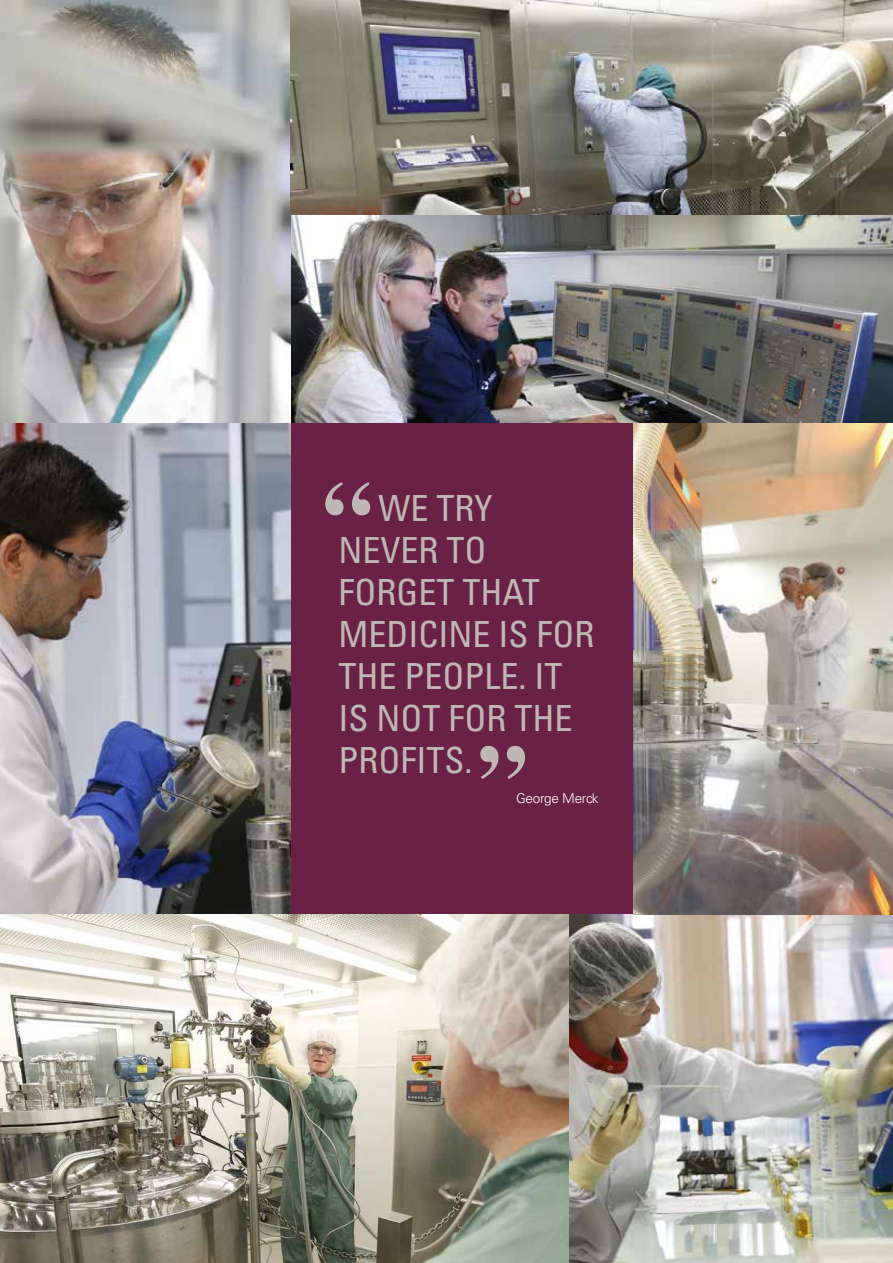
<style>
.page{position:relative;width:893px;height:1263px;background:#fff}
.page>*{position:absolute;margin:0;border:0;box-sizing:border-box;transform-origin:0 0}
.t1{font:700 99px "Times";color:#beb7b3}
.t2{font:condensed 36px/42px "Univers";color:#beb7b3}
.t3{font:300 13.5px "Univers";letter-spacing:-.02em;color:#fff}
</style>
<div class="page">
<img style="left:0;top:0;width:292px;height:914px">
<img style="left:290px;top:0;width:603px;height:424px">
<img style="left:0;top:914px;width:893px;height:349px">
<img style="left:633px;top:424px;width:260px;height:490px">
<div style="left:292px;top:424px;width:341px;height:490px;background:#692145"></div>
<h1 class="t1" style="left:322px;top:422px;width:51px">“</h1>
<p class="t2" style="left:338px;top:487px;width:258px;text-indent:40px">WE TRY<br>NEVER TO<br>FORGET THAT<br>MEDICINE IS FOR<br>THE PEOPLE. IT<br>IS NOT FOR THE<br>PROFITS.</p>
<p class="t3" style="left:516px;top:790px;width:84px">George Merck</p>
<h1 class="t1" style="left:477px;top:686px;width:51px">”</h1>
</div>
